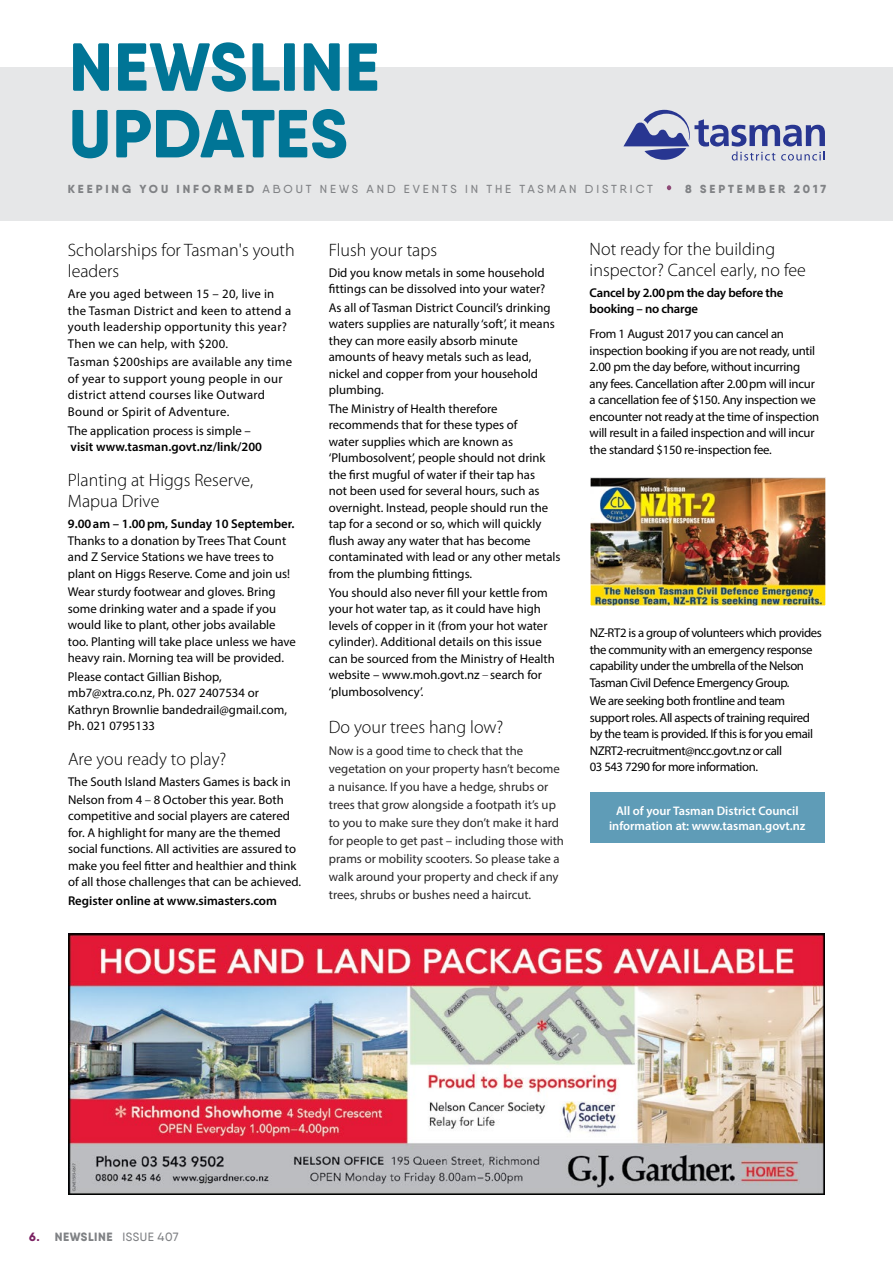
<style>
.page{position:relative;width:893px;height:1263px;background:#fff}
.page>*{position:absolute;margin:0;border:0;box-sizing:border-box;transform-origin:0 0}
.t1{font:300 18px/21.6px "Myriad Pro";color:#000}
.t2{font:12.75px/16.5px "Myriad Pro";color:#000}
.t3{font:12.75px/16.5px "Myriad Pro";letter-spacing:-.03em;color:#000}
.t4{font:12.75px/18px "Myriad Pro";color:#292829}
.t5{font:12.75px/16.5px "Myriad Pro";letter-spacing:-.02em;color:#000}
.t6{font:12.75px/16.5px "Myriad Pro";letter-spacing:.02em;color:#000}
.t7{font:600 12.75px "Myriad Pro";color:#000}
.t8{font:600 12.75px/16.5px "Myriad Pro";letter-spacing:-.02em;color:#000}
.t9{font:600 12.45px/14.2px "Myriad Pro";color:#fff;text-align:center}
.t10{font:800 12px "Qanelas Soft DEMO";letter-spacing:.045em;color:#808285}
.t11{font:500 11.7px "Qanelas Soft DEMO";letter-spacing:.24em;color:#808285}
.t12{font:800 11.7px "Qanelas Soft DEMO";letter-spacing:.25em;color:#808285}
.s1{font-weight:800}
.s2{color:#292829}
.s3{font-weight:300}
.s4{color:#7b2162}
.s5{font-weight:500}
</style>
<div class="page">
<div style="left:0;top:67px;width:893px;height:154px;background:#e6e7e8"></div>
<svg style="left:72px;top:109px;width:274px;height:49px"></svg>
<svg style="left:73px;top:42px;width:304px;height:50px"></svg>
<svg style="left:623px;top:110px;width:202px;height:51px"></svg>
<img style="left:68px;top:933px;width:757px;height:261px">
<div style="left:590px;top:792px;width:235px;height:51px;background:#5f9cb7"></div>
<img style="left:592px;top:479px;width:232px;height:125px">
<div style="left:590px;top:477px;width:236px;height:129px;border:1px solid #fff"></div>
<svg style="left:667px;top:185px;width:4px;height:5px"></svg>
<p class="t11" style="left:68px;top:183px;width:587px"><span class="s1">KEEPING YOU INFORMED</span> ABOUT NEWS AND EVENTS IN THE TASMAN DISTRICT</p>
<p class="t12" style="left:685px;top:183px;width:143px">8 SEPTEMBER 2017</p>
<h1 class="t1" style="left:68px;top:239px;width:228px">Scholarships for Tasman's youth leaders</h1>
<p class="t6" style="left:68px;top:285px;width:225px">Are you aged between 15 – 20, live in the Tasman District and keen to attend a youth leadership opportunity this year?<br>Then we can help, with $200.</p>
<p class="t6" style="left:68px;top:354px;width:226px">Tasman $200ships are available any time of year to support young people in our district attend courses like Outward Bound or Spirit of Adventure.</p>
<p class="t2" style="left:68px;top:422px;width:185px">The application process is simple –</p>
<p class="t7" style="left:71px;top:439px;width:193px">visit www.tasman.govt.nz/link/200</p>
<h1 class="t1" style="left:68px;top:469px;width:187px">Planting at Higgs Reserve,<br>Mapua Drive</h1>
<p class="t7" style="left:68px;top:516px;width:228px">9.00am – 1.00pm, Sunday 10 September.</p>
<p class="t2" style="left:68px;top:532px;width:224px">Thanks to a donation by Trees That Count and Z Service Stations we have trees to plant on Higgs Reserve. Come and join us!</p>
<p class="t2" style="left:68px;top:583px;width:230px">Wear sturdy footwear and gloves. Bring some drinking water and a spade if you would like to plant, other jobs available too. Planting will take place unless we have heavy rain. Morning tea will be provided.</p>
<p class="t2" style="left:68px;top:668px;width:221px">Please contact Gillian Bishop, mb7@xtra.co.nz, Ph. 027 2407534 or<br>Kathryn Brownlie bandedrail@gmail.com,<br>Ph. 021 0795133</p>
<h1 class="t1" style="left:68px;top:749px;width:160px">Are you ready to play?</h1>
<p class="t2" style="left:68px;top:772px;width:224px;line-height:18px">The South Island Masters Games is back in<br>Nelson from 4 <span class="s2">–</span> 8 October this year. Both</p>
<p class="t2" style="left:68px;top:808px;width:235px">competitive and social players are catered for. A highlight for many are the themed social functions. All activities are assured to make you feel fitter and healthier and think of all those challenges that can be achieved.</p>
<p class="t7" style="left:68px;top:893px;width:210px">Register online at www.simasters.com</p>
<h1 class="t1" style="left:329px;top:239px;width:110px">Flush your taps</h1>
<p class="t2" style="left:329px;top:264px;width:218px">Did you know metals in some household fittings can be dissolved into your water?</p>
<p class="t2" style="left:329px;top:299px;width:228px">As all of Tasman District Council’s drinking waters supplies are naturally ‘soft’, it means they can more easily absorb minute amounts of heavy metals such as lead, nickel and copper from your household plumbing.</p>
<p class="t2" style="left:329px;top:400px;width:233px">The Ministry of Health therefore recommends that for these types of<br>water supplies which are known as ‘Plumbosolvent’, people should not drink the first mugful of water if their tap has<br>not been used for several hours, such as overnight. Instead, people should run the tap for a second or so, which will quickly flush away any water that has become contaminated with lead or any other metals from the plumbing fittings.</p>
<p class="t2" style="left:329px;top:584px;width:227px">You should also never fill your kettle from your hot water tap, as it could have high levels of copper in it (from your hot water cylinder). Additional details on this issue can be sourced from the Ministry of Health website – www.moh.govt.nz <span class="s3">–</span>search for ‘plumbosolvency’.</p>
<h1 class="t1" style="left:329px;top:716px;width:176px">Do your trees hang low?</h1>
<p class="t4" style="left:329px;top:741px;width:237px">Now is a good time to check that the vegetation on your property hasn’t become a nuisance. If you have a hedge, shrubs or trees that grow alongside a footpath it’s up to you to make sure they don’t make it hard for people to get past – including those with prams or mobility scooters. So please take a walk around your property and check if any trees, shrubs or bushes need a haircut.</p>
<h1 class="t1" style="left:590px;top:238px;width:218px">Not ready for the building inspector? Cancel early, no fee</h1>
<p class="t8" style="left:590px;top:284px;width:195px">Cancel by 2.00pm the day before the booking – no charge</p>
<p class="t5" style="left:590px;top:326px;width:231px">From 1 August 2017 you can cancel an inspection booking if you are not ready, until 2.00 pm the day before, without incurring any fees. Cancellation after 2.00pm will incur a cancellation fee of $150. Any inspection we encounter not ready at the time of inspection will result in a failed inspection and will incur the standard $150 re-inspection fee.</p>
<p class="t3" style="left:590px;top:624px;width:234px">NZ-RT2 is a group of volunteers which provides the community with an emergency response capability under the umbrella of the Nelson Tasman Civil Defence Emergency Group.</p>
<p class="t3" style="left:590px;top:693px;width:225px">We are seeking both frontline and team support roles. All aspects of training required by the team is provided. If this is for you email NZRT2-recruitment@ncc.govt.nz or call<br>03 543 7290 for more information.</p>
<p class="t9" style="left:609px;top:804px;width:198px">All of your Tasman District Council information at: www.tasman.govt.nz</p>
<p class="t10" style="left:29px;top:1231px;width:151px"><span class="s4">6.</span> NEWSLINE <span class="s5">ISSUE 407</span></p>
</div>
